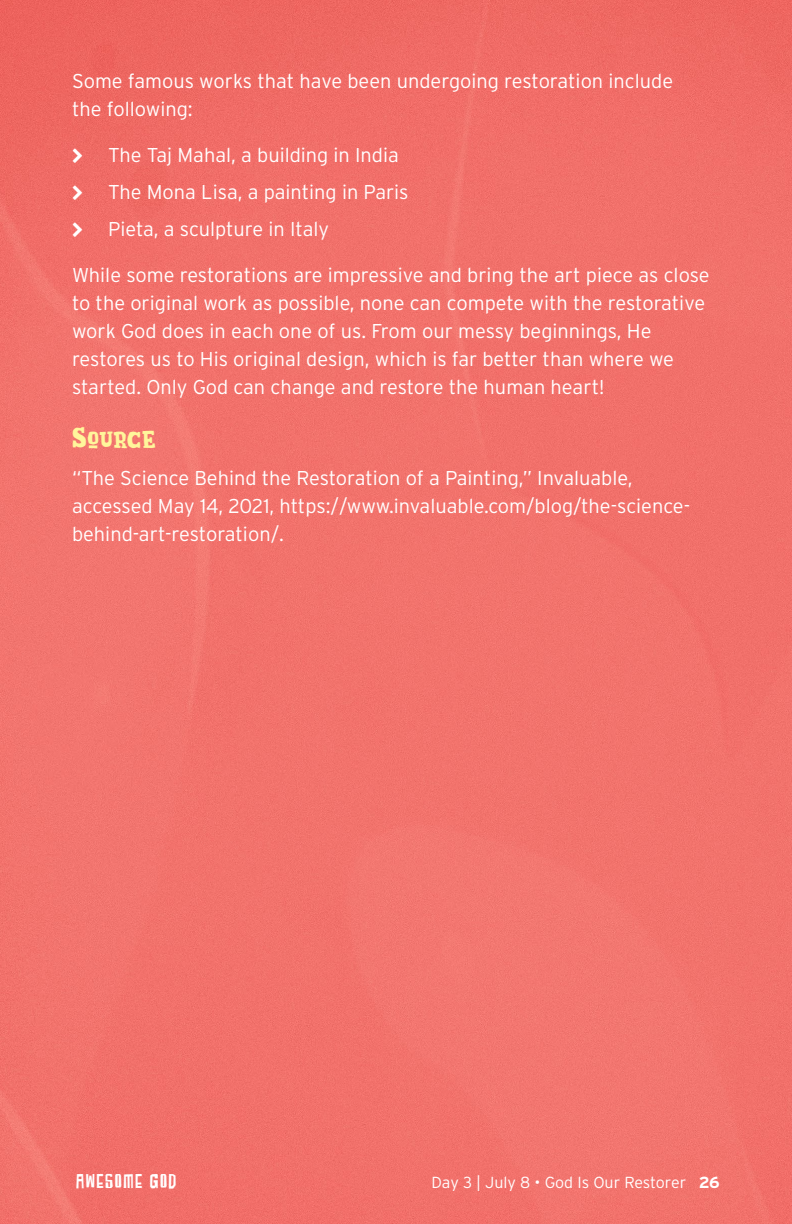
<style>
.page{position:relative;width:792px;height:1224px;background:#fff}
.page>*{position:absolute;margin:0;border:0;box-sizing:border-box;transform-origin:0 0}
.t1{font:28px "Brazie";letter-spacing:-.005em;color:#fff69b}
.t2{font:300 20px/28px "Interstate";color:#fff}
.t3{font:20px "SUBURBIA Regular";letter-spacing:.08em;color:#fff}
.t4{font:300 16px "Interstate";color:#fff}
.s1{font-weight:700}
</style>
<div class="page">
<img style="left:0;top:0;width:792px;height:1224px">
<svg style="left:73px;top:148px;width:9px;height:15px"></svg>
<svg style="left:73px;top:185px;width:9px;height:15px"></svg>
<svg style="left:73px;top:222px;width:9px;height:15px"></svg>
<p class="t2" style="left:72px;top:67px;width:603px">Some famous works that have been undergoing restoration include the following:</p>
<p class="t2" style="left:108px;top:136px;width:302px;line-height:37px">The Taj Mahal, a building in India<br>The Mona Lisa, a painting in Paris<br>Pieta, a sculpture in Italy</p>
<p class="t2" style="left:72px;top:261px;width:639px">While some restorations are impressive and bring the art piece as close to the original work as possible, none can compete with the restorative work God does in each one of us. From our messy beginnings, He restores us to His original design, which is far better than where we started. Only God can change and restore the human heart!</p>
<h1 class="t1" style="left:72px;top:419px;width:85px">Source</h1>
<p class="t2" style="left:72px;top:464px;width:620px">“The Science Behind the Restoration of a Painting,” Invaluable, accessed May 14, 2021, https://www.invaluable.com/blog/the-science&shy;behind-art-restoration/.</p>
<p class="t3" style="left:76px;top:1170px;width:102px">AWESOME GOD</p>
<p class="t4" style="left:431px;top:1173px;width:290px">Day 3 | July 8 • God Is Our Restorer <span class="s1">26</span></p>
</div>
